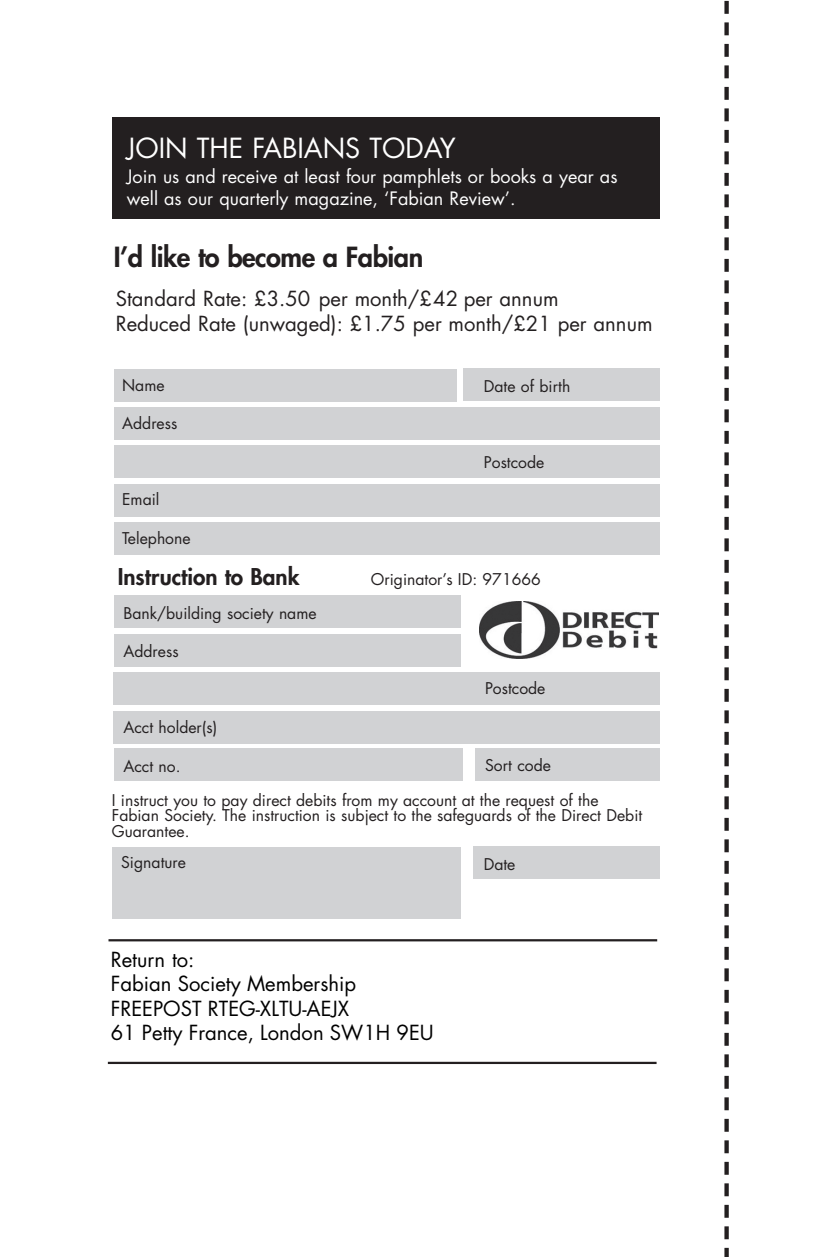
<style>
.page{position:relative;width:817px;height:1257px;background:#fff}
.page>*{position:absolute;margin:0;border:0;box-sizing:border-box;transform-origin:0 0}
.t1{font:800 27px "Futura Std";letter-spacing:-.015em;color:#231f20}
.t2{font:27px "Futura Std";color:#fff}
.t3{font:800 22.5px "Futura Std";color:#231f20}
.t4{font:20.25px/24.8px "Futura Std";color:#231f20}
.t5{font:20.25px/24.3px "Futura Std";color:#000}
.t6{font:18px/21.6px "Futura Std";color:#fff}
.t7{font:15.75px/15.8px "Futura Std";color:#231f20}
</style>
<div class="page">
<svg style="left:724px;top:0;width:4px;height:1256px"></svg>
<div style="left:112px;top:117px;width:547px;height:101px;background:#231f20"></div>
<div style="left:114px;top:369px;width:343px;height:33px;background:#d1d2d4"></div>
<div style="left:114px;top:407px;width:545px;height:32px;background:#d1d2d4"></div>
<div style="left:114px;top:445px;width:545px;height:33px;background:#d1d2d4"></div>
<div style="left:114px;top:484px;width:545px;height:32px;background:#d1d2d4"></div>
<div style="left:114px;top:523px;width:545px;height:32px;background:#d1d2d4"></div>
<div style="left:114px;top:595px;width:346px;height:32px;background:#d1d2d4"></div>
<div style="left:114px;top:634px;width:346px;height:32px;background:#d1d2d4"></div>
<div style="left:114px;top:672px;width:545px;height:32px;background:#d1d2d4"></div>
<div style="left:114px;top:711px;width:545px;height:32px;background:#d1d2d4"></div>
<div style="left:463px;top:368px;width:196px;height:32px;background:#d1d2d4"></div>
<div style="left:114px;top:748px;width:348px;height:32px;background:#d1d2d4"></div>
<div style="left:475px;top:748px;width:184px;height:32px;background:#d1d2d4"></div>
<div style="left:112px;top:846px;width:348px;height:72px;background:#d1d2d4"></div>
<div style="left:474px;top:846px;width:185px;height:32px;background:#d1d2d4"></div>
<img style="left:479px;top:601px;width:179px;height:57px">
<hr style="left:108px;top:939px;width:549px;height:2px;background:#231f20">
<hr style="left:108px;top:1061px;width:548px;height:3px;background:#231f20">
<hr style="left:816px;top:0;width:1px;height:1256px;background:#a22842">
<h1 class="t2" style="left:127px;top:131px;width:330px">JOIN THE FABIANS TODAY</h1>
<p class="t6" style="left:127px;top:166px;width:492px">Join us and receive at least four pamphlets or books a year as well as our quarterly magazine, ‘Fabian Review’.</p>
<h1 class="t1" style="left:114px;top:240px;width:311px">I’d like to become a Fabian</h1>
<p class="t4" style="left:116px;top:287px;width:538px">Standard Rate: £3.50 per month/£42 per annum<br>Reduced Rate (unwaged): £1.75 per month/£21 per annum</p>
<p class="t7" style="left:122px;top:377px;width:44px">Name</p>
<p class="t7" style="left:122px;top:415px;width:57px">Address</p>
<p class="t7" style="left:122px;top:492px;width:39px">Email</p>
<p class="t7" style="left:122px;top:530px;width:70px">Telephone</p>
<p class="t7" style="left:484px;top:378px;width:88px">Date of birth</p>
<p class="t7" style="left:484px;top:454px;width:62px">Postcode</p>
<h2 class="t3" style="left:118px;top:562px;width:183px">Instruction to Bank</h2>
<p class="t7" style="left:371px;top:571px;width:171px">Originator’s ID: 971666</p>
<p class="t7" style="left:123px;top:605px;width:195px">Bank/building society name</p>
<p class="t7" style="left:123px;top:643px;width:57px">Address</p>
<p class="t7" style="left:123px;top:720px;width:95px">Acct holder(s)</p>
<p class="t7" style="left:123px;top:758px;width:59px">Acct no.</p>
<p class="t7" style="left:485px;top:680px;width:62px">Postcode</p>
<p class="t7" style="left:485px;top:757px;width:67px">Sort code</p>
<p class="t7" style="left:112px;top:792px;width:532px">I instruct you to pay direct debits from my account at the request of the<br>Fabian Society. The instruction is subject to the safeguards of the Direct Debit<br>Guarantee.</p>
<p class="t7" style="left:121px;top:854px;width:66px">Signature</p>
<p class="t7" style="left:483px;top:856px;width:33px">Date</p>
<p class="t5" style="left:111px;top:947px;width:324px">Return to:<br>Fabian Society Membership<br>FREEPOST RTEG-XLTU-AEJX<br>61 Petty France, London SW1H 9EU</p>
</div>
